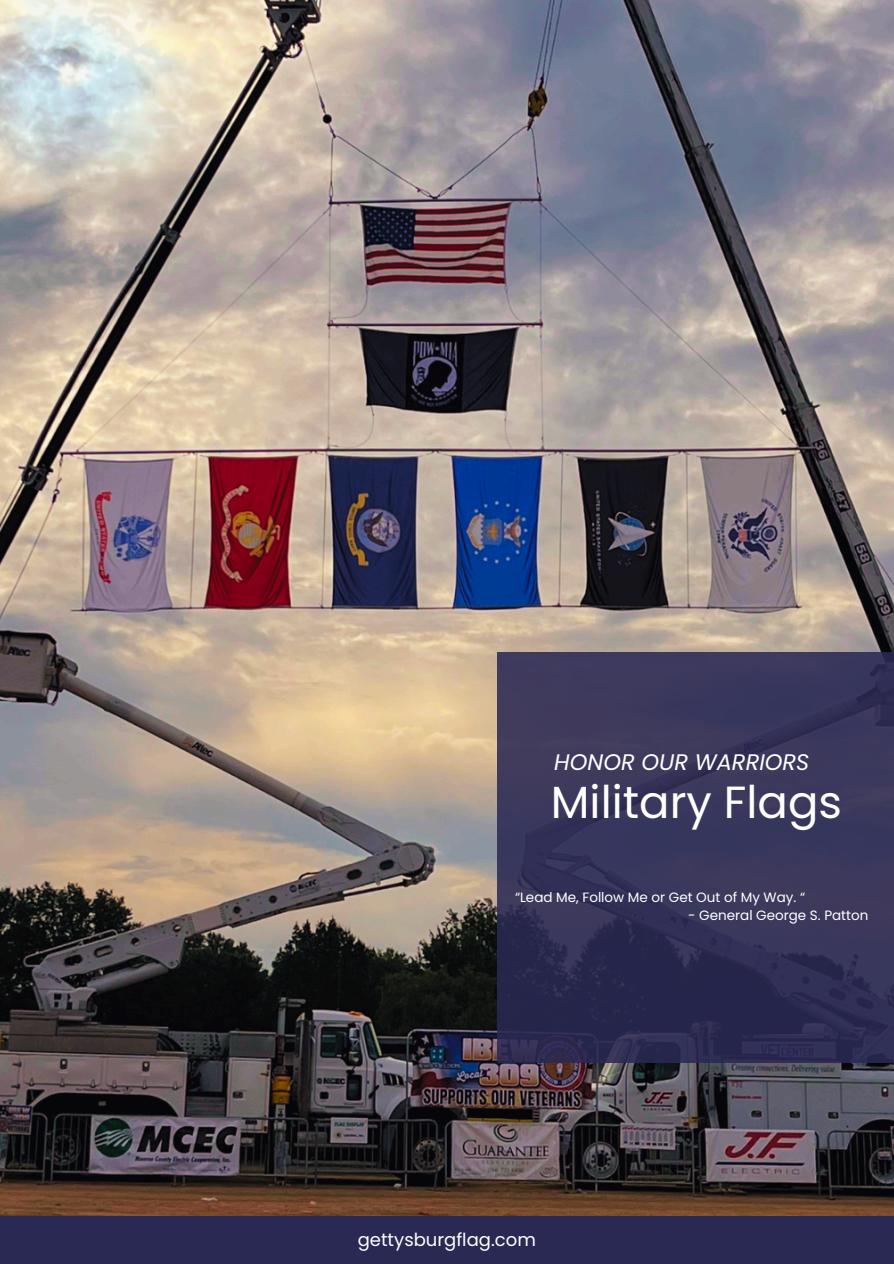
<style>
.page{position:relative;width:894px;height:1264px;background:#fff}
.page>*{position:absolute;margin:0;border:0;box-sizing:border-box;transform-origin:0 0}
.t1{font:45px "Poppins";color:#fff}
.t2{font:italic 22.5px "Poppins";color:#fff}
.t3{font:18px "Poppins";color:#fff}
.t4{font:13.5px "Poppins";color:#fff}
</style>
<div class="page">
<div style="left:0;top:0;width:893px;height:1263px;background:#2a2954"></div>
<img style="left:0;top:0;width:893px;height:1215px">
<div style="left:497px;top:653px;width:396px;height:409px;background:linear-gradient(to bottom,#403d60,#2a294f)"></div>
<p class="t2" style="left:554px;top:746px;width:256px">HONOR OUR WARRIORS</p>
<p class="t1" style="left:550px;top:771px;width:292px">Military Flags</p>
<p class="t4" style="left:515px;top:888px;width:291px">“Lead Me, Follow Me or Get Out of My Way. “</p>
<h1 class="t4" style="left:688px;top:906px;width:182px">- General George S. Patton</h1>
<p class="t3" style="left:357px;top:1226px;width:179px">gettysburgflag.com</p>
</div>
